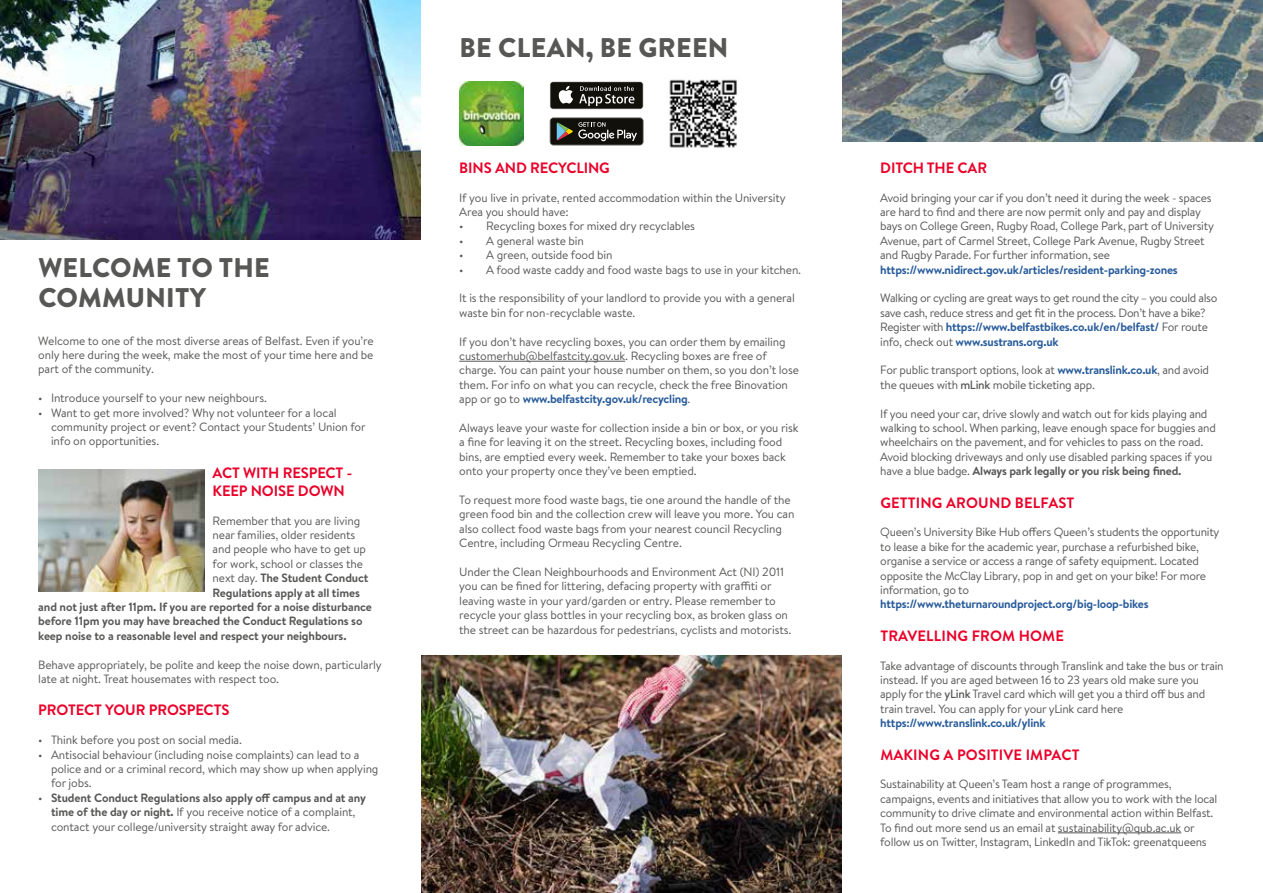
<style>
.page{position:relative;width:1263px;height:893px;background:#fff}
.page>*{position:absolute;margin:0;border:0;box-sizing:border-box;transform-origin:0 0}
.t1{font:900 27px/30px "Brandon Text";letter-spacing:.01em;color:#575756}
.t2{font:700 15px/18px "Brandon Text";letter-spacing:-.01em;color:#ea0029}
.t3{font:700 15px "Brandon Text";letter-spacing:.01em;color:#ea0029}
.t4{font:12px/14.4px "Brandon Text";letter-spacing:-.02em;color:#575756}
.t5{font:700 12px "Brandon Text";letter-spacing:-.01em;color:#575756}
.t6{font:700 12px "Brandon Text";letter-spacing:-.02em;color:#275b9b}
.s1{font-weight:400}
.s2{font-weight:700}
.s3{font-weight:700;color:#275b9b}
.s4{font-weight:500}
</style>
<div class="page">
<img style="left:0;top:0;width:421px;height:239px">
<hr style="left:459px;top:361px;width:166px;height:1px;background:#575756">
<img style="left:459px;top:82px;width:64px;height:63px">
<img style="left:38px;top:470px;width:166px;height:122px">
<img style="left:669px;top:79px;width:68px;height:69px">
<div style="left:550px;top:82px;width:93px;height:27px;background:#12100b;border-radius:3px"></div>
<svg style="left:558px;top:86px;width:15px;height:18px"></svg>
<svg style="left:579px;top:86px;width:55px;height:20px"></svg>
<svg style="left:550px;top:118px;width:93px;height:27px;background:#34342e"></svg>
<hr style="left:1058px;top:832px;width:123px;height:1px;background:#575756">
<img style="left:421px;top:655px;width:421px;height:238px">
<img style="left:842px;top:0;width:421px;height:141px">
<h1 class="t1" style="left:38px;top:253px;width:233px">WELCOME TO THE<br>COMMUNITY</h1>
<p class="t4" style="left:38px;top:333px;width:337px;text-align:justify">Welcome to one of the most diverse areas of Belfast. Even if you’re only here during the week, make the most of your time here and be part of the community.</p>
<p class="t4" style="left:38px;top:390px;width:230px">• Introduce yourself to your new neighbours.</p>
<p class="t4" style="left:51px;top:405px;width:316px;text-indent:-13px">• Want to get more involved? Why not volunteer for a local community project or event? Contact your Students’ Union for info on opportunities.</p>
<p class="t2" style="left:213px;top:463px;width:141px">ACT WITH RESPECT -<br>KEEP NOISE DOWN</p>
<p class="t4" style="left:213px;top:513px;width:149px">Remember that you are living</p>
<p class="t4" style="left:213px;top:527px;width:144px">near families, older residents</p>
<p class="t4" style="left:213px;top:542px;width:155px">and people who have to get up</p>
<p class="t4" style="left:213px;top:556px;width:152px">for work, school or classes the</p>
<p class="t5" style="left:213px;top:570px;width:157px"><span class="s1">next day.</span> The Student Conduct</p>
<p class="t5" style="left:213px;top:584px;width:149px">Regulations apply at all times</p>
<p class="t5" style="left:38px;top:598px;width:335px">and not just after 11pm. If you are reported for a noise disturbance</p>
<p class="t5" style="left:38px;top:613px;width:326px">before 11pm you may have breached the Conduct Regulations so</p>
<p class="t5" style="left:38px;top:627px;width:310px">keep noise to a reasonable level and respect your neighbours.</p>
<p class="t4" style="left:38px;top:657px;width:345px">Behave appropriately, be polite and keep the noise down, particularly late at night. Treat housemates with respect too.</p>
<p class="t2" style="left:38px;top:701px;width:193px">PROTECT YOUR PROSPECTS</p>
<p class="t4" style="left:38px;top:732px;width:205px">• Think before you post on social media.</p>
<p class="t4" style="left:51px;top:747px;width:329px;text-indent:-13px">• Antisocial behaviour (including noise complaints) can lead to a police and or a criminal record, which may show up when applying for jobs.</p>
<p class="t4" style="left:51px;top:790px;width:317px;text-indent:-13px">• <span class="s2">Student Conduct Regulations also apply off campus and at any time of the day or night.</span> If you receive notice of a complaint, contact your college/university straight away for advice.</p>
<h1 class="t1" style="left:459px;top:32px;width:270px">BE CLEAN, BE GREEN</h1>
<p class="t2" style="left:459px;top:158px;width:152px">BINS AND RECYCLING</p>
<p class="t4" style="left:459px;top:190px;width:328px">If you live in private, rented accommodation within the University<br>Area you should have:</p>
<p class="t4" style="left:459px;top:219px;width:237px">• Recycling boxes for mixed dry recyclables</p>
<p class="t4" style="left:459px;top:233px;width:126px">• A general waste bin</p>
<p class="t4" style="left:459px;top:247px;width:155px">• A green, outside food bin</p>
<p class="t4" style="left:459px;top:262px;width:343px">• A food waste caddy and food waste bags to use in your kitchen.</p>
<p class="t4" style="left:459px;top:291px;width:337px">It is the responsibility of your landlord to provide you with a general waste bin for non-recyclable waste.</p>
<p class="t4" style="left:459px;top:334px;width:341px">If you don’t have recycling boxes, you can order them by emailing customerhub@belfastcity.gov.uk. Recycling boxes are free of charge. You can paint your house number on them, so you don’t lose them. For info on what you can recycle, check the free Binovation app or go to <span class="s3">www.belfastcity.gov.uk/recycling</span>.</p>
<p class="t4" style="left:459px;top:420px;width:341px">Always leave your waste for collection inside a bin or box, or you risk a fine for leaving it on the street. Recycling boxes, including food bins, are emptied every week. Remember to take your boxes back onto your property once they’ve been emptied.</p>
<p class="t4" style="left:459px;top:492px;width:337px">To request more food waste bags, tie one around the handle of the green food bin and the collection crew will leave you more. You can also collect food waste bags from your nearest council Recycling Centre, including Ormeau Recycling Centre.</p>
<p class="t4" style="left:459px;top:564px;width:334px">Under the Clean Neighbourhoods and Environment Act (NI) 2011 you can be fined for littering, defacing property with graffiti or leaving waste in your yard/garden or entry. Please remember to recycle your glass bottles in your recycling box, as broken glass on the street can be hazardous for pedestrians, cyclists and motorists.</p>
<p class="t2" style="left:880px;top:158px;width:108px">DITCH THE CAR</p>
<p class="t4" style="left:880px;top:190px;width:335px">Avoid bringing your car if you don’t need it during the week - spaces are hard to find and there are now permit only and pay and display bays on College Green, Rugby Road, College Park, part of University Avenue, part of Carmel Street, College Park Avenue, Rugby Street and Rugby Parade. For further information, see</p>
<p class="t6" style="left:880px;top:261px;width:299px">https://www.nidirect.gov.uk/articles/resident-parking-zones</p>
<p class="t4" style="left:880px;top:291px;width:339px">Walking or cycling are great ways to get round the city – you could also save cash, reduce stress and get fit in the process. Don’t have a bike?<br>Register with <span class="s3">https://www.belfastbikes.co.uk/en/belfast/</span> For route info, check out <span class="s3">www.sustrans.org.uk</span></p>
<p class="t4" style="left:880px;top:363px;width:330px">For public transport options, look at <span class="s3">www.translink.co.uk</span>, and avoid the queues with <span class="s4">mLink</span> mobile ticketing app.</p>
<p class="t4" style="left:880px;top:406px;width:337px">If you need your car, drive slowly and watch out for kids playing and walking to school. When parking, leave enough space for buggies and wheelchairs on the pavement, and for vehicles to pass on the road.<br>Avoid blocking driveways and only use disabled parking spaces if you have a blue badge. <span class="s2">Always park legally or you risk being fined.</span></p>
<p class="t3" style="left:880px;top:492px;width:196px">GETTING AROUND BELFAST</p>
<p class="t4" style="left:880px;top:525px;width:341px">Queen’s University Bike Hub offers Queen’s students the opportunity to lease a bike for the academic year, purchase a refurbished bike, organise a service or access a range of safety equipment. Located opposite the McClay Library, pop in and get on your bike! For more information, go to</p>
<p class="t6" style="left:880px;top:596px;width:270px">https://www.theturnaroundproject.org/big-loop-bikes</p>
<p class="t3" style="left:880px;top:625px;width:185px">TRAVELLING FROM HOME</p>
<p class="t4" style="left:880px;top:658px;width:345px">Take advantage of discounts through Translink and take the bus or train instead. If you are aged between 16 to 23 years old make sure you apply for the <span class="s4">yLink</span> Travel card which will get you a third off bus and train travel. You can apply for your yLink card here</p>
<p class="t6" style="left:880px;top:715px;width:167px">https://www.translink.co.uk/ylink</p>
<p class="t3" style="left:880px;top:744px;width:201px">MAKING A POSITIVE IMPACT</p>
<p class="t4" style="left:880px;top:777px;width:339px">Sustainability at Queen’s Team host a range of programmes, campaigns, events and initiatives that allow you to work with the local community to drive climate and environmental action within Belfast.<br>To find out more send us an email at sustainability@qub.ac.uk or follow us on Twitter, Instagram, LinkedIn and TikTok: greenatqueens</p>
</div>
